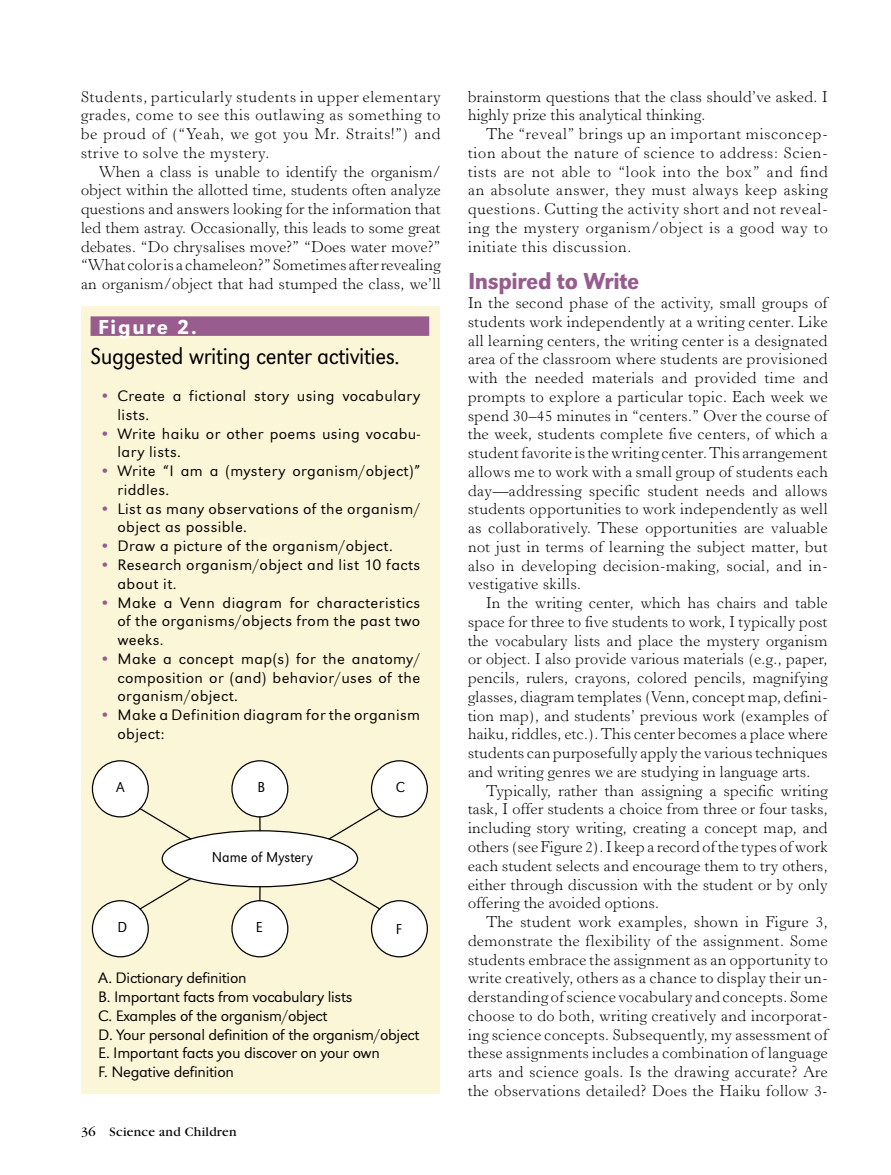
<style>
.page{position:relative;width:891px;height:1175px;background:#fff}
.page>*{position:absolute;margin:0;border:0;box-sizing:border-box;transform-origin:0 0}
.fig_title{font:24px "URW Grotesk T Ligh Narr";letter-spacing:-.02em;color:#000}
.sub{font:24px "URW Grotesk T Medi Narr";letter-spacing:-.02em;color:#985c8f}
.fig{font:500 21px "URW Grotesk T";letter-spacing:.085em;color:#fff}
.body{font:300 15.75px/18.8px "Horley Old Style";letter-spacing:.02em;color:#000;text-align:justify}
.body1{font:300 15.75px/18.8px "Horley Old Style";letter-spacing:.03em;color:#000;text-align:justify}
.fig_bullet{font:15.75px/18.8px "URW Grotesk T Ligh Wide";letter-spacing:.025em;color:#000}
.fig_body1{font:15.75px "URW Grotesk T Ligh Wide";letter-spacing:-.02em;color:#000}
.t1{font:15px "URW Grotesk T Ligh Narr";color:#000}
.t2{font:13.5px "Garamond";letter-spacing:.02em;color:#000}
.s1{color:#985c8f}
.s2{font-weight:600}
</style>
<div class="page">
<div style="left:81px;top:307px;width:359px;height:787px;background:#fcf6d9"></div>
<div style="left:91px;top:316px;width:338px;height:20px;background:#985c8f"></div>
<div style="left:92px;top:760px;width:56px;height:57px;background:#fff;border-radius:50%"></div>
<div style="left:92px;top:760px;width:57px;height:57px;border:1px solid #000;border-radius:50%"></div>
<div style="left:232px;top:760px;width:56px;height:57px;background:#fff;border-radius:50%"></div>
<div style="left:231px;top:760px;width:57px;height:57px;border:1px solid #000;border-radius:50%"></div>
<div style="left:372px;top:760px;width:55px;height:57px;background:#fff;border-radius:50%"></div>
<div style="left:371px;top:760px;width:57px;height:57px;border:1px solid #000;border-radius:50%"></div>
<div style="left:92px;top:900px;width:56px;height:56px;background:#fff;border-radius:50%"></div>
<div style="left:92px;top:900px;width:57px;height:57px;border:1px solid #000;border-radius:50%"></div>
<div style="left:232px;top:900px;width:56px;height:56px;background:#fff;border-radius:50%"></div>
<div style="left:231px;top:900px;width:57px;height:57px;border:1px solid #000;border-radius:50%"></div>
<div style="left:372px;top:900px;width:55px;height:56px;background:#fff;border-radius:50%"></div>
<div style="left:371px;top:900px;width:57px;height:57px;border:1px solid #000;border-radius:50%"></div>
<svg style="left:138px;top:807px;width:243px;height:103px"></svg>
<p class="body" style="left:81px;top:88px;width:361px">Students, particularly students in upper elementary grades, come to see this outlawing as something to be proud of (“Yeah, we got you Mr. Straits!”) and strive to solve the mystery.</p>
<p class="body" style="left:81px;top:163px;width:361px;text-indent:18px">When a class is unable to identify the organism/ object within the allotted time, students often analyze questions and answers looking for the information that led them astray. Occasionally, this leads to some great debates. “Do chrysalises move?” “Does water move?” “What color is a chameleon?” Sometimes after revealing an organism/object that had stumped the class, we’ll</p>
<p class="fig" style="left:98px;top:314px;width:100px">Figure 2.</p>
<p class="fig_title" style="left:91px;top:342px;width:311px">Suggested writing center activities.</p>
<p class="fig_bullet" style="left:118px;top:386px;width:304px;text-indent:-18px"><span class="s1">•</span> Create a fictional story using vocabulary lists.</p>
<p class="fig_bullet" style="left:118px;top:424px;width:304px;text-indent:-18px"><span class="s1">•</span> Write haiku or other poems using vocabu&shy;lary lists.</p>
<p class="fig_bullet" style="left:118px;top:461px;width:304px;text-indent:-18px"><span class="s1">•</span> Write “I am a (mystery organism/object)” riddles.</p>
<p class="fig_bullet" style="left:118px;top:499px;width:304px;text-indent:-18px"><span class="s1">•</span> List as many observations of the organism/ object as possible.</p>
<p class="fig_bullet" style="left:100px;top:536px;width:295px"><span class="s1">•</span> Draw a picture of the organism/object.</p>
<p class="fig_bullet" style="left:118px;top:555px;width:304px;text-indent:-18px"><span class="s1">•</span> Research organism/object and list 10 facts about it.</p>
<p class="fig_bullet" style="left:118px;top:593px;width:304px;text-align:justify;text-indent:-18px"><span class="s1">•</span> Make a Venn diagram for characteristics of the organisms/objects from the past two weeks.</p>
<p class="fig_bullet" style="left:118px;top:649px;width:304px;text-align:justify;text-indent:-18px"><span class="s1">•</span> Make a concept map(s) for the anatomy/ composition or (and) behavior/uses of the organism/object.</p>
<p class="fig_bullet" style="left:118px;top:705px;width:304px;text-indent:-18px"><span class="s1">•</span> Make a Definition diagram for the organism object:</p>
<p class="t1" style="left:116px;top:778px;width:10px">A</p>
<p class="t1" style="left:257px;top:778px;width:9px">B</p>
<p class="t1" style="left:396px;top:778px;width:11px">C</p>
<p class="t1" style="left:212px;top:848px;width:102px">Name of Mystery</p>
<p class="t1" style="left:118px;top:918px;width:11px">D</p>
<p class="t1" style="left:256px;top:918px;width:8px">E</p>
<p class="t1" style="left:396px;top:920px;width:8px">F</p>
<p class="fig_body1" style="left:98px;top:969px;width:150px">A. Dictionary definition</p>
<p class="fig_body1" style="left:98px;top:988px;width:256px">B. Important facts from vocabulary lists</p>
<p class="fig_body1" style="left:98px;top:1006px;width:231px">C. Examples of the organism/object</p>
<p class="fig_body1" style="left:98px;top:1025px;width:323px">D. Your personal definition of the organism/object</p>
<p class="fig_body1" style="left:98px;top:1044px;width:283px">E. Important facts you discover on your own</p>
<p class="fig_body1" style="left:98px;top:1063px;width:137px">F. Negative definition</p>
<p class="t2" style="left:81px;top:1124px;width:157px">36 Science and Children</p>
<p class="body" style="left:468px;top:88px;width:361px">brainstorm questions that the class should’ve asked. I highly prize this analytical thinking.</p>
<p class="body" style="left:468px;top:125px;width:362px;text-indent:18px">The “reveal” brings up an important misconcep&shy;tion about the nature of science to address: Scien&shy;tists are not able to “look into the box” and find an absolute answer, they must always keep asking questions. Cutting the activity short and not reveal&shy;ing the mystery organism/object is a good way to initiate this discussion.</p>
<p class="sub" style="left:468px;top:267px;width:173px">Inspired to Write</p>
<p class="body1" style="left:468px;top:294px;width:362px">In the second phase of the activity, small groups of students work independently at a writing center. Like all learning centers, the writing center is a designated area of the classroom where students are provisioned with the needed materials and provided time and prompts to explore a particular topic. Each week we spend 30<span class="s2">–</span>45 minutes in “centers.” Over the course of the week, students complete five centers, of which a student favorite is the writing center. This arrangement allows me to work with a small group of students each day<span class="s2">—</span>addressing specific student needs and allows students opportunities to work independently as well as collaboratively. These opportunities are valuable not just in terms of learning the subject matter, but also in developing decision-making, social, and in&shy;vestigative skills.</p>
<p class="body" style="left:468px;top:594px;width:362px;text-indent:18px">In the writing center, which has chairs and table space for three to five students to work, I typically post the vocabulary lists and place the mystery organism or object. I also provide various materials (e.g., paper, pencils, rulers, crayons, colored pencils, magnifying glasses, diagram templates (Venn, concept map, defini&shy;tion map), and students’ previous work (examples of haiku, riddles, etc.). This center becomes a place where students can purposefully apply the various techniques and writing genres we are studying in language arts.</p>
<p class="body" style="left:468px;top:781px;width:361px;text-indent:18px">Typically, rather than assigning a specific writing task, I offer students a choice from three or four tasks, including story writing, creating a concept map, and others (see Figure 2). I keep a record of the types of work each student selects and encourage them to try others, either through discussion with the student or by only offering the avoided options.</p>
<p class="body" style="left:468px;top:913px;width:362px;text-indent:18px">The student work examples, shown in Figure 3, demonstrate the flexibility of the assignment. Some students embrace the assignment as an opportunity to write creatively, others as a chance to display their un&shy;derstanding of science vocabulary and concepts. Some choose to do both, writing creatively and incorporat&shy;ing science concepts. Subsequently, my assessment of these assignments includes a combination of language arts and science goals. Is the drawing accurate? Are the observations detailed? Does the Haiku follow 3-</p>
</div>
